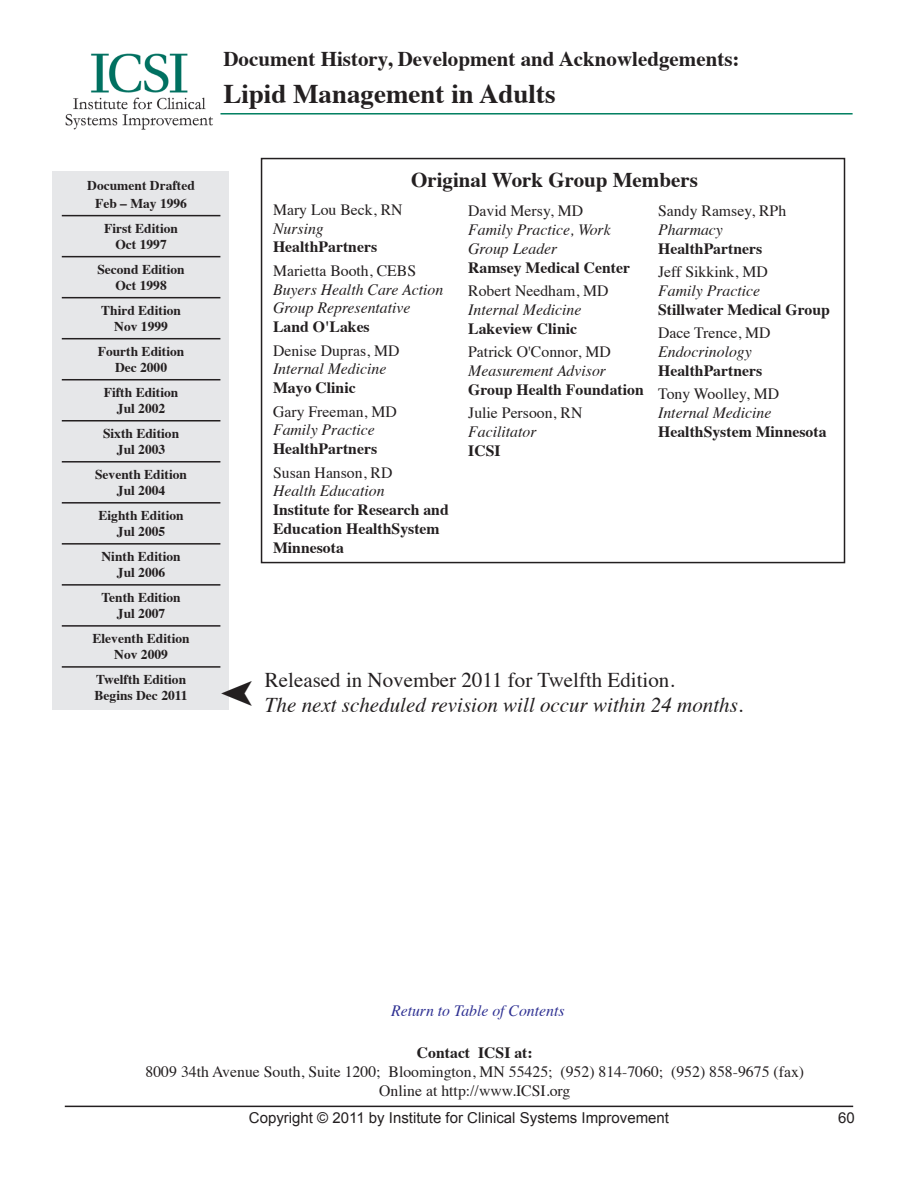
<style>
.page{position:relative;width:918px;height:1188px;background:#fff}
.page>*{position:absolute;margin:0;border:0;box-sizing:border-box;transform-origin:0 0}
.t1{font:700 27px "Times";color:#231f20}
.t2{font:700 21px "Times";color:#231f20}
.t3{font:italic 21px "Times";color:#231f20}
.t4{font:21px "Times";color:#231f20}
.t5{font:15.75px/18.9px "Times";color:#231f20;text-align:center}
.t6{font:700 15.75px/18.9px "Times";color:#231f20}
.t7{font:italic 15.75px/18.9px "Times";color:#231f20}
.t8{font:italic 15.75px "Times";color:#2e3092}
.t9{font:15px "Arial";color:#231f20}
.t10{font:700 13.5px/16.2px "Times";color:#231f20;text-align:center}
</style>
<div class="page">
<hr style="left:65px;top:1106px;width:788px;height:1px;background:#231f20">
<hr style="left:220px;top:113px;width:633px;height:2px;background:#007f60">
<div style="left:52px;top:171px;width:177px;height:538px;background:#e6e7e9"></div>
<hr style="left:62px;top:215px;width:158px;height:1px;background:#231f20">
<hr style="left:62px;top:256px;width:158px;height:1px;background:#231f20">
<hr style="left:62px;top:297px;width:158px;height:1px;background:#231f20">
<hr style="left:62px;top:338px;width:158px;height:1px;background:#231f20">
<hr style="left:62px;top:379px;width:158px;height:1px;background:#231f20">
<hr style="left:62px;top:420px;width:158px;height:2px;background:#231f20">
<hr style="left:62px;top:461px;width:158px;height:2px;background:#231f20">
<hr style="left:62px;top:502px;width:158px;height:2px;background:#231f20">
<hr style="left:62px;top:543px;width:158px;height:2px;background:#231f20">
<hr style="left:62px;top:584px;width:158px;height:2px;background:#231f20">
<hr style="left:62px;top:625px;width:158px;height:2px;background:#231f20">
<hr style="left:62px;top:666px;width:158px;height:2px;background:#231f20">
<div style="left:261px;top:158px;width:584px;height:405px;border:2px solid #231f20"></div>
<img style="left:65px;top:53px;width:148px;height:76px">
<p class="t10" style="left:87px;top:175px;width:109px;line-height:18px">Document Drafted<br>Feb – May 1996</p>
<p class="t10" style="left:104px;top:218px;width:75px">First Edition<br>Oct 1997</p>
<p class="t10" style="left:97px;top:260px;width:89px">Second Edition<br>Oct 1998</p>
<p class="t10" style="left:101px;top:301px;width:81px">Third Edition<br>Nov 1999</p>
<p class="t10" style="left:98px;top:342px;width:88px">Fourth Edition<br>Dec 2000</p>
<p class="t10" style="left:104px;top:383px;width:76px">Fifth Edition<br>Jul 2002</p>
<p class="t10" style="left:103px;top:424px;width:78px">Sixth Edition<br>Jul 2003</p>
<p class="t10" style="left:95px;top:465px;width:93px">Seventh Edition<br>Jul 2004</p>
<p class="t10" style="left:99px;top:506px;width:87px">Eighth Edition<br>Jul 2005</p>
<p class="t10" style="left:102px;top:547px;width:81px">Ninth Edition<br>Jul 2006</p>
<p class="t10" style="left:101px;top:588px;width:81px">Tenth Edition<br>Jul 2007</p>
<p class="t10" style="left:93px;top:629px;width:99px">Eleventh Edition<br>Nov 2009</p>
<p class="t10" style="left:95px;top:670px;width:95px;text-align:left">Twelfth Edition<br>Begins Dec 2011</p>
<h2 class="t2" style="left:223px;top:39px;width:518px">Document History, Development and Acknowledgements:</h2>
<h1 class="t1" style="left:223px;top:68px;width:334px">Lipid Management in Adults</h1>
<h2 class="t2" style="left:411px;top:160px;width:288px">Original Work Group Members</h2>
<p class="t5" style="left:468px;top:200px;width:116px">David Mersy, MD</p>
<p class="t7" style="left:468px;top:219px;width:144px">Family Practice, Work<br>Group Leader</p>
<p class="t6" style="left:468px;top:256px;width:163px">Ramsey Medical Center</p>
<p class="t5" style="left:468px;top:280px;width:142px">Robert Needham, MD</p>
<p class="t7" style="left:468px;top:299px;width:115px">Internal Medicine</p>
<p class="t6" style="left:468px;top:317px;width:110px">Lakeview Clinic</p>
<p class="t5" style="left:468px;top:341px;width:144px">Patrick O'Connor, MD</p>
<p class="t7" style="left:468px;top:360px;width:139px">Measurement Advisor</p>
<p class="t6" style="left:468px;top:378px;width:177px">Group Health Foundation</p>
<p class="t5" style="left:468px;top:402px;width:116px">Julie Persoon, RN</p>
<p class="t7" style="left:468px;top:421px;width:70px">Facilitator</p>
<p class="t6" style="left:468px;top:439px;width:34px">ICSI</p>
<p class="t5" style="left:273px;top:199px;width:131px">Mary Lou Beck, RN</p>
<p class="t7" style="left:273px;top:218px;width:52px">Nursing</p>
<p class="t6" style="left:273px;top:236px;width:106px">HealthPartners</p>
<p class="t5" style="left:273px;top:260px;width:145px">Marietta Booth, CEBS</p>
<p class="t7" style="left:273px;top:279px;width:172px">Buyers Health Care Action<br>Group Representative</p>
<p class="t6" style="left:273px;top:316px;width:98px">Land O'Lakes</p>
<p class="t5" style="left:273px;top:339px;width:128px">Denise Dupras, MD</p>
<p class="t7" style="left:273px;top:359px;width:115px">Internal Medicine</p>
<p class="t6" style="left:273px;top:377px;width:84px">Mayo Clinic</p>
<p class="t5" style="left:273px;top:400px;width:125px">Gary Freeman, MD</p>
<p class="t7" style="left:273px;top:420px;width:103px">Family Practice</p>
<p class="t6" style="left:273px;top:438px;width:106px">HealthPartners</p>
<p class="t5" style="left:273px;top:462px;width:121px">Susan Hanson, RD</p>
<p class="t7" style="left:273px;top:481px;width:113px">Health Education</p>
<p class="t6" style="left:273px;top:499px;width:177px">Institute for Research and<br>Education HealthSystem<br>Minnesota</p>
<p class="t5" style="left:658px;top:200px;width:130px">Sandy Ramsey, RPh</p>
<p class="t7" style="left:658px;top:219px;width:66px">Pharmacy</p>
<p class="t6" style="left:658px;top:237px;width:106px">HealthPartners</p>
<p class="t5" style="left:658px;top:261px;width:111px">Jeff Sikkink, MD</p>
<p class="t7" style="left:658px;top:280px;width:103px">Family Practice</p>
<p class="t6" style="left:658px;top:298px;width:173px">Stillwater Medical Group</p>
<p class="t5" style="left:658px;top:322px;width:114px">Dace Trence, MD</p>
<p class="t7" style="left:658px;top:341px;width:95px">Endocrinology</p>
<p class="t6" style="left:658px;top:359px;width:106px">HealthPartners</p>
<p class="t5" style="left:658px;top:383px;width:122px">Tony Woolley, MD</p>
<p class="t7" style="left:658px;top:402px;width:115px">Internal Medicine</p>
<p class="t6" style="left:658px;top:420px;width:170px">HealthSystem Minnesota</p>
<h2 class="t4" style="left:265px;top:660px;width:411px">Released in November 2011 for Twelfth Edition.</h2>
<h2 class="t3" style="left:265px;top:687px;width:480px">The next scheduled revision will occur within 24 months.</h2>
<p class="t8" style="left:391px;top:997px;width:175px">Return to Table of Contents</p>
<p class="t6" style="left:417px;top:1042px;width:117px">Contact ICSI at:</p>
<p class="t5" style="left:146px;top:1061px;width:660px">8009 34th Avenue South, Suite 1200; Bloomington, MN 55425; (952) 814-7060; (952) 858-9675 (fax)<br>Online at http://www.ICSI.org</p>
<p class="t9" style="left:249px;top:1108px;width:422px">Copyright © 2011 by Institute for Clinical Systems Improvement</p>
<p class="t9" style="left:838px;top:1108px;width:18px">60</p>
</div>
